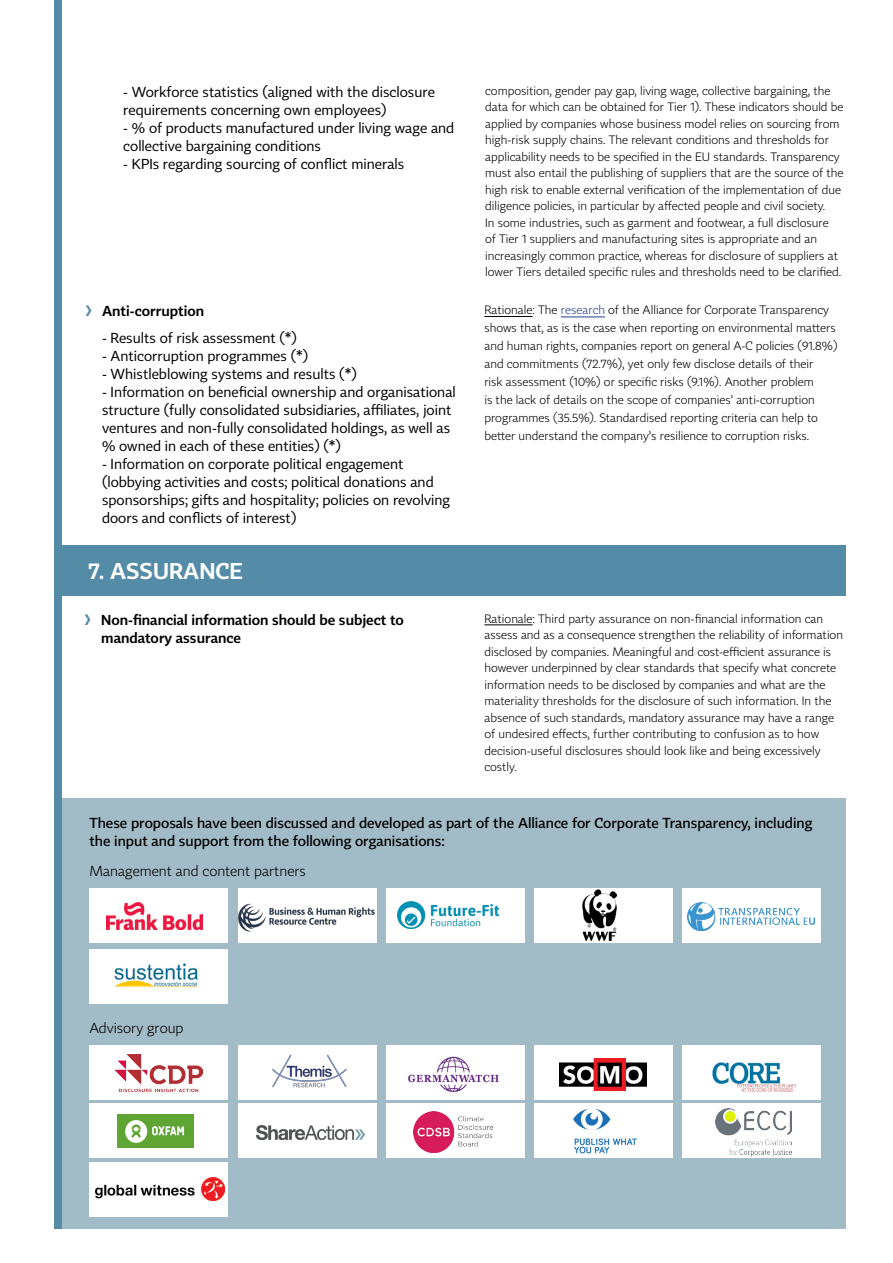
<style>
.page{position:relative;width:893px;height:1263px;background:#fff}
.page>*{position:absolute;margin:0;border:0;box-sizing:border-box;transform-origin:0 0}
.t1{font:300 22.5px "Tabac Sans";color:#fff}
.t2{font:14.25px/18px "Tabac Sans";color:#000}
.t3{font:500 14.25px/18px "Tabac Sans";color:#000}
.t4{font:300 14.25px/18px "Tabac Sans";color:#000}
.t5{font:300 14.25px "Tabac Sans";color:#000}
.t6{font:300 12px/16.5px "Tabac Sans";color:#000}
.s1{font-size:15px;color:#548ca7}
.s2{color:#25408f}
</style>
<div class="page">
<div style="left:61px;top:799px;width:785px;height:430px;background:#a1bbc7"></div>
<div style="left:54px;top:0;width:7px;height:1229px;background:#548ca7"></div>
<hr style="left:484px;top:316px;width:49px;height:1px;background:#000">
<hr style="left:561px;top:316px;width:44px;height:1px;background:#25408f">
<hr style="left:484px;top:624px;width:49px;height:1px;background:#000">
<div style="left:58px;top:546px;width:787px;height:50px;background:#548ca7"></div>
<div style="left:89px;top:888px;width:139px;height:55px;background:#fff"></div>
<div style="left:238px;top:888px;width:138px;height:55px;background:#fff"></div>
<div style="left:386px;top:888px;width:139px;height:55px;background:#fff"></div>
<div style="left:535px;top:888px;width:138px;height:55px;background:#fff"></div>
<div style="left:683px;top:888px;width:138px;height:55px;background:#fff"></div>
<div style="left:89px;top:1045px;width:139px;height:55px;background:#fff"></div>
<div style="left:238px;top:1045px;width:138px;height:55px;background:#fff"></div>
<div style="left:386px;top:1045px;width:139px;height:55px;background:#fff"></div>
<div style="left:535px;top:1045px;width:138px;height:55px;background:#fff"></div>
<div style="left:683px;top:1045px;width:138px;height:55px;background:#fff"></div>
<div style="left:89px;top:1103px;width:139px;height:55px;background:#fff"></div>
<div style="left:238px;top:1103px;width:138px;height:55px;background:#fff"></div>
<div style="left:386px;top:1103px;width:139px;height:55px;background:#fff"></div>
<div style="left:535px;top:1103px;width:138px;height:55px;background:#fff"></div>
<div style="left:683px;top:1103px;width:138px;height:55px;background:#fff"></div>
<img style="left:106px;top:902px;width:97px;height:27px">
<img style="left:398px;top:901px;width:100px;height:28px">
<img style="left:687px;top:902px;width:127px;height:28px">
<img style="left:582px;top:889px;width:35px;height:51px">
<div style="left:89px;top:949px;width:139px;height:55px;background:#fff"></div>
<img style="left:114px;top:963px;width:84px;height:25px">
<img style="left:115px;top:1054px;width:88px;height:38px">
<img style="left:408px;top:1056px;width:91px;height:36px">
<img style="left:117px;top:1115px;width:77px;height:32px">
<img style="left:256px;top:1125px;width:109px;height:15px">
<img style="left:560px;top:1059px;width:87px;height:32px">
<img style="left:272px;top:1054px;width:75px;height:34px">
<img style="left:413px;top:1112px;width:80px;height:40px">
<img style="left:573px;top:1108px;width:64px;height:46px">
<img style="left:713px;top:1063px;width:82px;height:28px">
<img style="left:715px;top:1109px;width:76px;height:47px">
<img style="left:238px;top:904px;width:137px;height:27px">
<div style="left:89px;top:1162px;width:139px;height:55px;background:#fff"></div>
<img style="left:96px;top:1177px;width:128px;height:24px">
<p class="t2" style="left:123px;top:83px;width:313px">- Workforce statistics (aligned with the disclosure requirements concerning own employees)</p>
<p class="t2" style="left:123px;top:119px;width:332px">- % of products manufactured under living wage and collective bargaining conditions</p>
<p class="t2" style="left:123px;top:155px;width:282px">- KPIs regarding sourcing of conflict minerals</p>
<p class="t4" style="left:85px;top:302px;width:121px"><span class="s1">❯</span> Anti-corruption</p>
<p class="t2" style="left:102px;top:329px;width:196px">- Results of risk assessment (*)</p>
<p class="t2" style="left:102px;top:347px;width:208px">- Anticorruption programmes (*)</p>
<p class="t2" style="left:102px;top:365px;width:256px">- Whistleblowing systems and results (*)</p>
<p class="t2" style="left:102px;top:383px;width:355px">- Information on beneficial ownership and organisational structure (fully consolidated subsidiaries, affiliates, joint ventures and non-fully consolidated holdings, as well as % owned in each of these entities) (*)</p>
<p class="t2" style="left:102px;top:455px;width:350px">- Information on corporate political engagement (lobbying activities and costs; political donations and sponsorships; gifts and hospitality; policies on revolving doors and conflicts of interest)</p>
<h1 class="t1" style="left:89px;top:557px;width:156px">7. ASSURANCE</h1>
<p class="t6" style="left:485px;top:82px;width:360px">composition, gender pay gap, living wage, collective bargaining, the data for which can be obtained for Tier 1). These indicators should be applied by companies whose business model relies on sourcing from high-risk supply chains. The relevant conditions and thresholds for applicability needs to be specified in the EU standards. Transparency must also entail the publishing of suppliers that are the source of the high risk to enable external verification of the implementation of due diligence policies, in particular by affected people and civil society.<br>In some industries, such as garment and footwear, a full disclosure<br>of Tier 1 suppliers and manufacturing sites is appropriate and an increasingly common practice, whereas for disclosure of suppliers at lower Tiers detailed specific rules and thresholds need to be clarified.</p>
<p class="t6" style="left:484px;top:301px;width:355px;line-height:18px">Rationale: The <span class="s2">research</span> of the Alliance for Corporate Transparency shows that, as is the case when reporting on environmental matters and human rights, companies report on general A-C policies (91.8%) and commitments (72.7%), yet only few disclose details of their<br>risk assessment (10%) or specific risks (9.1%). Another problem<br>is the lack of details on the scope of companies’ anti-corruption programmes (35.5%). Standardised reporting criteria can help to better understand the company’s resilience to corruption risks.</p>
<p class="t4" style="left:101px;top:610px;width:304px;text-indent:-17px"><span class="s1">❯</span> Non-financial information should be subject to mandatory assurance</p>
<p class="t6" style="left:484px;top:610px;width:360px">Rationale: Third party assurance on non-financial information can assess and as a consequence strengthen the reliability of information disclosed by companies. Meaningful and cost-efficient assurance is however underpinned by clear standards that specify what concrete information needs to be disclosed by companies and what are the materiality thresholds for the disclosure of such information. In the absence of such standards, mandatory assurance may have a range of undesired effects, further contributing to confusion as to how decision-useful disclosures should look like and being excessively costly.</p>
<p class="t3" style="left:89px;top:814px;width:725px">These proposals have been discussed and developed as part of the Alliance for Corporate Transparency, including the input and support from the following organisations:</p>
<p class="t5" style="left:89px;top:862px;width:218px">Management and content partners</p>
<p class="t5" style="left:89px;top:1019px;width:96px">Advisory group</p>
</div>
